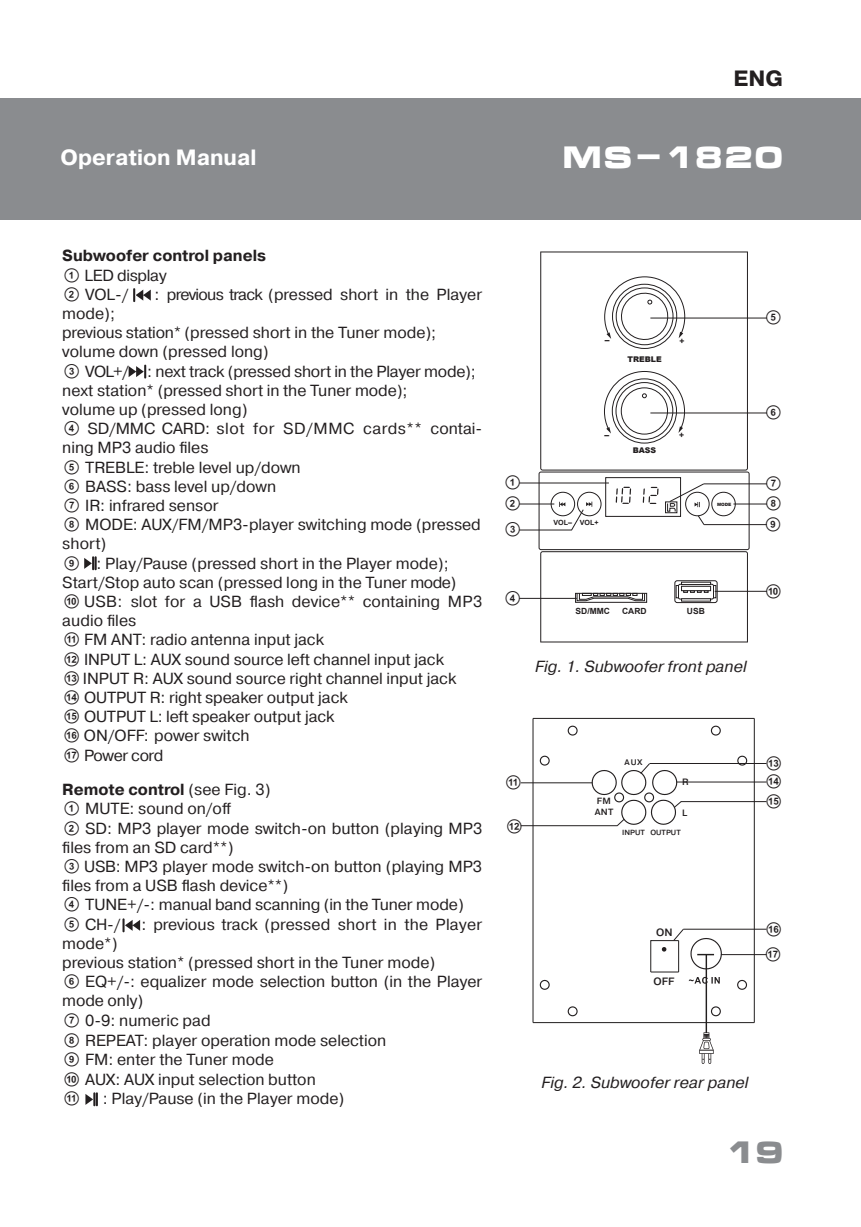
<style>
.page{position:relative;width:861px;height:1227px;background:#fff}
.page>*{position:absolute;margin:0;border:0;box-sizing:border-box;transform-origin:0 0}
.t1{font:700 30px "Micra";letter-spacing:-.01em;color:#fff}
.t2{font:700 30px "Micra";color:#8a8c8f}
.t3{font:700 22px "Pragmatica";color:#fff}
.t4{font:700 22px "Pragmatica";color:#231f20}
.t5{font:16px/19.2px "Pragmatica";color:#231f20}
.t6{font:italic 16px "Pragmatica";color:#231f20}
.t7{font:700 16px/19.2px "Pragmatica";color:#231f20}
.t8{font:16px/20px "SVEN";color:#231f20}
.t9{font:500 10.6px "Pragmatica";color:#231f20}
.t10{font:500 9.2px "Pragmatica";color:#231f20}
.t11{font:500 9px/11.4px "Pragmatica";color:#231f20}
.t12{font:700 8.6px "Arial";color:#231f20}
.t13{font:700 8.4px "Arial";color:#231f20}
.t14{font:500 8.2px "Pragmatica";color:#231f20}
.t15{font:900 7.8px "Arial";color:#231f20}
.t16{font:500 7.4px "Pragmatica";color:#231f20}
.t17{font:700 7.2px "Arial";color:#231f20}
.t18{font:900 4.4px "Arial";color:#231f20}
.s1{font-family:"SVEN";font-weight:400}
.s2{font-weight:400}
.s3{font-family:"SVEN"}
.s4{font-weight:700}
</style>
<div class="page">
<svg style="left:85px;top:1092px;width:13px;height:14px"></svg>
<div style="left:0;top:98px;width:861px;height:121px;background:#8a8c8f"></div>
<svg style="left:122px;top:918px;width:18px;height:14px"></svg>
<svg style="left:84px;top:556px;width:13px;height:14px"></svg>
<svg style="left:129px;top:365px;width:17px;height:13px"></svg>
<svg style="left:133px;top:288px;width:18px;height:14px"></svg>
<svg style="left:540px;top:251px;width:208px;height:219px"></svg>
<svg style="left:603px;top:370px;width:82px;height:63px"></svg>
<div style="left:612px;top:378px;width:65px;height:65px;border:1px solid #231f20;border-radius:50%"></div>
<svg style="left:604px;top:276px;width:82px;height:66px"></svg>
<div style="left:612px;top:284px;width:65px;height:65px;border:1px solid #231f20;border-radius:50%"></div>
<hr style="left:650px;top:318px;width:117px;height:1px;background:#231f20">
<hr style="left:650px;top:413px;width:117px;height:1px;background:#231f20">
<hr style="left:733px;top:503px;width:34px;height:1px;background:#231f20">
<hr style="left:519px;top:503px;width:35px;height:1px;background:#231f20">
<hr style="left:519px;top:529px;width:53px;height:1px;background:#231f20">
<hr style="left:519px;top:598px;width:58px;height:1px;background:#231f20">
<hr style="left:519px;top:482px;width:90px;height:1px;background:#231f20">
<hr style="left:704px;top:483px;width:63px;height:1px;background:#231f20">
<hr style="left:715px;top:591px;width:52px;height:1px;background:#231f20">
<hr style="left:677px;top:781px;width:89px;height:1px;background:#231f20">
<hr style="left:681px;top:801px;width:85px;height:1px;background:#231f20">
<hr style="left:721px;top:954px;width:45px;height:1px;background:#231f20">
<hr style="left:683px;top:929px;width:83px;height:1px;background:#231f20">
<hr style="left:650px;top:763px;width:116px;height:1px;background:#231f20">
<hr style="left:521px;top:782px;width:71px;height:1px;background:#231f20">
<hr style="left:521px;top:825px;width:96px;height:1px;background:#231f20">
<svg style="left:710px;top:1006px;width:11px;height:11px"></svg>
<svg style="left:710px;top:725px;width:11px;height:11px"></svg>
<svg style="left:567px;top:725px;width:11px;height:11px"></svg>
<svg style="left:567px;top:1006px;width:11px;height:11px"></svg>
<svg style="left:539px;top:979px;width:11px;height:11px"></svg>
<svg style="left:737px;top:979px;width:10px;height:11px"></svg>
<svg style="left:737px;top:755px;width:11px;height:11px"></svg>
<svg style="left:539px;top:755px;width:11px;height:11px"></svg>
<hr style="left:533px;top:718px;width:221px;height:1px;background:#211e1e">
<hr style="left:754px;top:718px;width:1px;height:304px;background:#211e1e">
<hr style="left:532px;top:718px;width:1px;height:304px;background:#211e1e">
<hr style="left:533px;top:1022px;width:221px;height:1px;background:#211e1e">
<hr style="left:706px;top:954px;width:1px;height:79px;background:#211e1e">
<svg style="left:699px;top:1032px;width:15px;height:32px"></svg>
<svg style="left:591px;top:763px;width:91px;height:63px"></svg>
<svg style="left:650px;top:928px;width:73px;height:55px"></svg>
<hr style="left:704px;top:524px;width:63px;height:1px;background:#231f20">
<svg style="left:539px;top:471px;width:211px;height:171px"></svg>
<h2 class="t4" style="left:734px;top:64px;width:51px">ENG</h2>
<h2 class="t3" style="left:61px;top:143px;width:197px">Operation Manual</h2>
<h1 class="t1" style="left:562px;top:142px;width:223px">MS-1820</h1>
<p class="t7" style="left:62px;top:246px;width:205px">Subwoofer control panels<br><span class="s1">A</span> <span class="s2">LED display<br></span><span class="s1">B</span> <span class="s2">VOL-/</span></p>
<p class="t5" style="left:155px;top:285px;width:329px">: previous track (pressed short in the Player</p>
<p class="t5" style="left:62px;top:304px;width:422px">mode);<br>previous station* (pressed short in the Tuner mode); volume down (pressed long)<br><span class="s3">C</span> VOL+/ : next track (pressed short in the Player mode); next station* (pressed short in the Tuner mode);<br>volume up (pressed long)<br><span class="s3">D</span> SD/MMC CARD: slot for SD/MMC cards** contai&shy;ning МР3 audio files<br><span class="s3">E</span> TREBLE: treble level up/down<br><span class="s3">F</span> BASS: bass level up/down<br><span class="s3">G</span> IR: infrared sensor<br><span class="s3">H</span> MODE: AUX/FM/MP3-player switching mode (pressed short)<br><span class="s3">I</span> : Play/Pause (pressed short in the Player mode); Start/Stop auto scan (pressed long in the Tuner mode)<br><span class="s3">J</span> USB: slot for a USB flash device** containing МР3 audio files<br><span class="s3">K</span> FM ANT: radio antenna input jack<br><span class="s3">L</span> INPUT L: AUX sound source left channel input jack<br><span class="s3">M</span> INPUT R: AUX sound source right channel input jack<br><span class="s3">N</span> OUTPUT R: right speaker output jack<br><span class="s3">O</span> OUTPUT L: left speaker output jack<br><span class="s3">P</span> ON/OFF: power switch<br><span class="s3">Q</span> Power cord</p>
<p class="t5" style="left:62px;top:780px;width:421px"><span class="s4">Remote control</span> (see Fig. 3)<br><span class="s3">A</span> MUTE: sound on/off<br><span class="s3">B</span> SD: MP3 player mode switch-on button (playing MP3 files from an SD card**)<br><span class="s3">C</span> USB: MP3 player mode switch-on button (playing MP3 files from a USB flash device**)<br><span class="s3">D</span> TUNE+/-: manual band scanning (in the Tuner mode)<br><span class="s3">E</span> CH-/</p>
<p class="t5" style="left:142px;top:914px;width:342px">: previous track (pressed short in the Player</p>
<p class="t5" style="left:62px;top:934px;width:422px">mode*)<br>previous station* (pressed short in the Tuner mode)<br><span class="s3">F</span> EQ+/-: equalizer mode selection button (in the Player mode only)<br><span class="s3">G</span> 0-9: numeric pad<br><span class="s3">H</span> REPEAT: player operation mode selection<br><span class="s3">I</span> FM: enter the Tuner mode<br><span class="s3">J</span> AUX: AUX input selection button</p>
<p class="t8" style="left:62px;top:1089px;width:20px">K</p>
<p class="t5" style="left:103px;top:1089px;width:243px">: Play/Pause (in the Player mode)</p>
<p class="t12" style="left:605px;top:334px;width:6px">–</p>
<p class="t12" style="left:679px;top:335px;width:7px">+</p>
<p class="t15" style="left:627px;top:353px;width:36px">TREBLE</p>
<p class="t12" style="left:604px;top:429px;width:6px">–</p>
<p class="t12" style="left:679px;top:429px;width:7px">+</p>
<p class="t15" style="left:633px;top:445px;width:25px">BASS</p>
<p class="t8" style="left:764px;top:308px;width:21px">E</p>
<p class="t8" style="left:764px;top:403px;width:21px">F</p>
<p class="t8" style="left:503px;top:473px;width:21px">A</p>
<p class="t8" style="left:764px;top:474px;width:21px">G</p>
<p class="t8" style="left:503px;top:494px;width:21px">B</p>
<p class="t8" style="left:764px;top:494px;width:21px">H</p>
<p class="t8" style="left:503px;top:520px;width:21px">C</p>
<p class="t18" style="left:717px;top:501px;width:16px">MODE</p>
<p class="t17" style="left:553px;top:517px;width:20px">VOL–</p>
<p class="t8" style="left:764px;top:514px;width:21px">I</p>
<p class="t17" style="left:580px;top:517px;width:20px">VOL+</p>
<p class="t8" style="left:503px;top:588px;width:21px">D</p>
<p class="t13" style="left:576px;top:605px;width:36px">SD/MMC</p>
<p class="t13" style="left:622px;top:605px;width:26px">CARD</p>
<p class="t13" style="left:687px;top:605px;width:19px">USB</p>
<p class="t6" style="left:535px;top:657px;width:213px">Fig. 1. Subwoofer front panel</p>
<p class="t8" style="left:764px;top:581px;width:21px">J</p>
<p class="t8" style="left:504px;top:772px;width:20px">K</p>
<p class="t8" style="left:505px;top:816px;width:20px">L</p>
<p class="t11" style="left:595px;top:795px;width:20px">FM<br>ANT</p>
<p class="t14" style="left:625px;top:757px;width:20px">AUX</p>
<p class="t10" style="left:682px;top:775px;width:8px">R</p>
<p class="t10" style="left:682px;top:806px;width:7px">L</p>
<p class="t16" style="left:622px;top:828px;width:60px">INPUT OUTPUT</p>
<p class="t8" style="left:764px;top:753px;width:20px">M</p>
<p class="t8" style="left:764px;top:771px;width:20px">N<br>O</p>
<p class="t9" style="left:656px;top:925px;width:18px">ON</p>
<p class="t9" style="left:653px;top:974px;width:22px">OFF</p>
<p class="t8" style="left:764px;top:919px;width:20px">P</p>
<p class="t8" style="left:764px;top:944px;width:20px">Q</p>
<p class="t6" style="left:541px;top:1072px;width:209px">Fig. 2. Subwoofer rear panel</p>
<h1 class="t2" style="left:724px;top:1136px;width:62px">19</h1>
</div>
